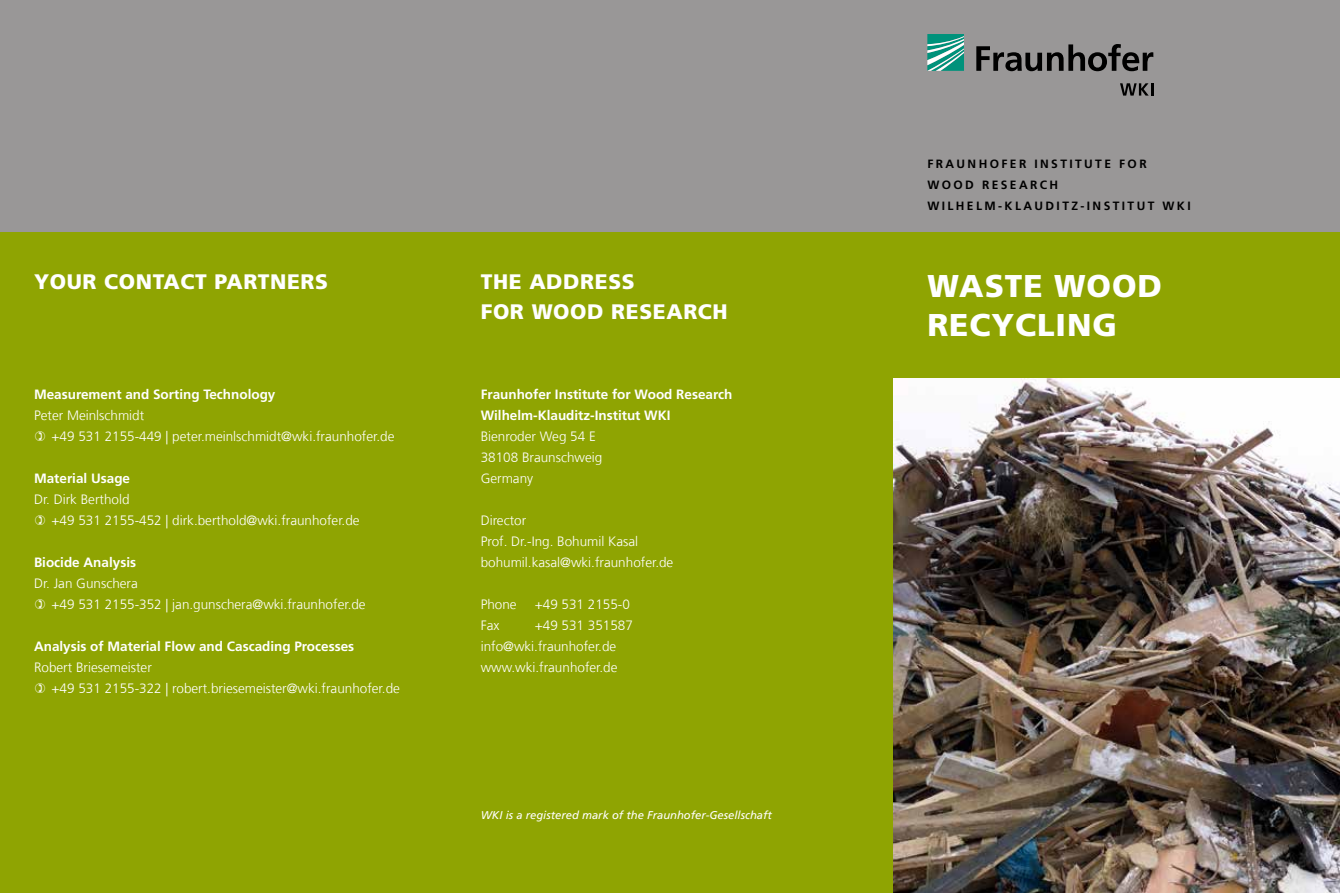
<style>
.page{position:relative;width:1340px;height:893px;background:#fff}
.page>*{position:absolute;margin:0;border:0;box-sizing:border-box;transform-origin:0 0}
.t1{font:900 31.5px/39px "Frutiger LT Com";letter-spacing:.03em;color:#fff}
.t2{font:900 21px "Frutiger LT Com";letter-spacing:.03em;color:#fff}
.t3{font:300 13.5px/21px "Frutiger LT Com";color:#fff}
.t4{font:700 13.5px/21px "Frutiger LT Com";color:#fff}
.t5{font:700 12px/21px "Frutiger LT Com";letter-spacing:.2em;color:#000}
.t6{font:italic 11.25px "Frutiger LT Com";color:#fff}
</style>
<div class="page">
<div style="left:0;top:231px;width:893px;height:662px;background:#8fa402"></div>
<div style="left:893px;top:231px;width:446px;height:147px;background:#8fa402"></div>
<img style="left:893px;top:378px;width:446px;height:515px">
<div style="left:0;top:0;width:1339px;height:231px;background:#999797"></div>
<svg style="left:927px;top:34px;width:37px;height:37px"></svg>
<svg style="left:976px;top:44px;width:177px;height:27px"></svg>
<svg style="left:1120px;top:83px;width:33px;height:13px"></svg>
<h2 class="t2" style="left:34px;top:269px;width:86px">YOUR CONTACT</h2>
<h2 class="t2" style="left:215px;top:269px;width:58px">PARTNE</h2>
<h2 class="t2" style="left:300px;top:269px;width:27px">RS</h2>
<p class="t4" style="left:34px;top:384px;width:243px">Measurement and Sorting Technology</p>
<p class="t3" style="left:51px;top:405px;width:344px;text-indent:-17px">Peter Meinlschmidt<br>+49 531 2155-449 | peter.meinlschmidt@wki.fraunhofer.de</p>
<p class="t4" style="left:34px;top:468px;width:98px">Material Usage</p>
<p class="t3" style="left:51px;top:489px;width:310px;text-indent:-17px">Dr. Dirk Berthold<br>+49 531 2155-452 | dirk.berthold@wki.fraunhofer.de</p>
<p class="t4" style="left:34px;top:552px;width:104px">Biocide Analysis</p>
<p class="t3" style="left:51px;top:573px;width:316px;text-indent:-17px">Dr. Jan Gunschera<br>+49 531 2155-352 | jan.gunschera@wki.fraunhofer.de</p>
<p class="t4" style="left:34px;top:636px;width:322px">Analysis of Material Flow and Cascading Processes</p>
<p class="t3" style="left:51px;top:657px;width:350px;text-indent:-17px">Robert Briesemeister<br>+49 531 2155-322 | robert.briesemeister@wki.fraunhofer.de</p>
<h2 class="t2" style="left:480px;top:269px;width:66px">THE ADD</h2>
<h2 class="t2" style="left:580px;top:269px;width:29px">RESS</h2>
<h2 class="t2" style="left:480px;top:299px;width:90px">FOR WOOD</h2>
<h2 class="t2" style="left:611px;top:299px;width:30px">RESEA</h2>
<h2 class="t2" style="left:683px;top:299px;width:46px">RCH</h2>
<p class="t4" style="left:480px;top:384px;width:253px">Fraunhofer Institute for Wood Research<br>Wilhelm-Klauditz-Institut WKI</p>
<p class="t3" style="left:480px;top:426px;width:123px">Bienroder Weg 54 E<br>38108 Braunschweig<br>Germany</p>
<p class="t3" style="left:480px;top:510px;width:194px">Director<br>Prof. Dr.-Ing. Bohumil Kasal bohumil.kasal@wki.fraunhofer.de</p>
<p class="t3" style="left:480px;top:594px;width:38px">Phone</p>
<p class="t3" style="left:534px;top:594px;width:97px">+49 531 2155-0</p>
<p class="t3" style="left:480px;top:615px;width:20px">Fax</p>
<p class="t3" style="left:480px;top:615px;width:154px;text-indent:54px">+49 531 351587 info@wki.fraunhofer.de www.wki.fraunhofer.de</p>
<p class="t6" style="left:480px;top:809px;width:293px">WKI is a registered mark of the Fraunhofer-Gesellschaft</p>
<p class="t5" style="left:927px;top:154px;width:221px">FRAUNHOFER INSTITUTe Fo R woo</p>
<p class="t5" style="left:927px;top:175px;width:175px;text-indent:38px">d research<br>Wi lhe lm -Klau dit z-Institut</p>
<p class="t5" style="left:1162px;top:196px;width:30px">WKI</p>
<h1 class="t1" style="left:927px;top:266px;width:236px">WASTE WOOD<br>RECYCLING</h1>
</div>
